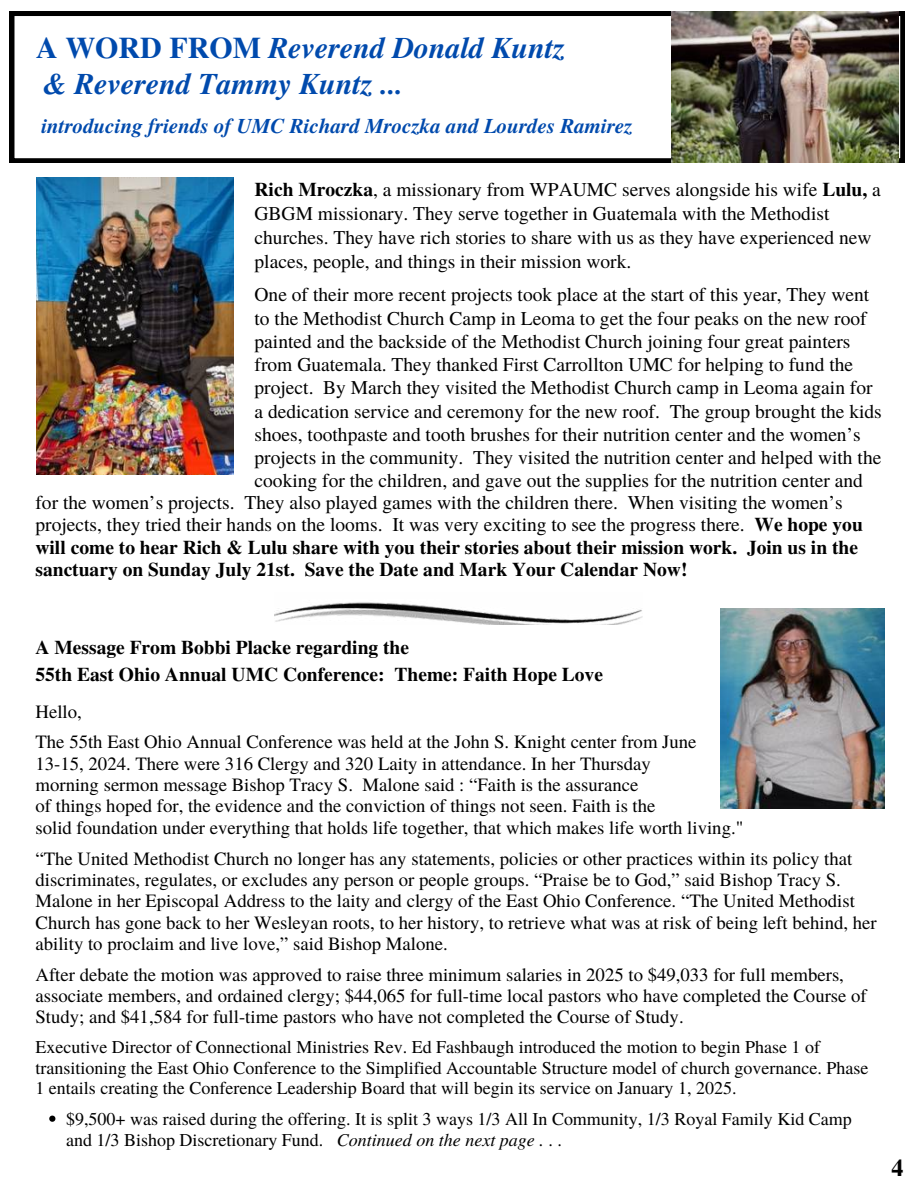
<style>
.page{position:relative;width:918px;height:1188px;background:#fff}
.page>*{position:absolute;margin:0;border:0;box-sizing:border-box;transform-origin:0 0}
.t1{font:italic 700 30px/36.8px "Te X Gyre Termes";color:#004aad}
.t2{font:700 24px "Te X Gyre Termes";color:#000}
.t3{font:italic 700 21px "Te X Gyre Termes";color:#004aad}
.t4{font:19.5px/23.2px "Te X Gyre Termes";color:#000}
.t5{font:700 19.5px/26.8px "Te X Gyre Termes";color:#000}
.t6{font:18.75px/21.3px "Te X Gyre Termes";color:#000}
.t7{font:18px/20.5px "Te X Gyre Termes";color:#000}
.s1{font-style:normal}
.s2{font-weight:700}
.s3{font-style:italic}
</style>
<div class="page">
<img style="left:275px;top:602px;width:368px;height:22px">
<svg style="left:10px;top:12px;width:894px;height:150px"></svg>
<img style="left:671px;top:12px;width:227px;height:150px">
<img style="left:36px;top:178px;width:197px;height:297px">
<img style="left:721px;top:609px;width:164px;height:200px">
<svg style="left:49px;top:1116px;width:6px;height:6px"></svg>
<h3 class="t1" style="left:36px;top:28px;width:530px"><span class="s1">A WORD FROM</span> Reverend Donald Kuntz &amp; Reverend Tammy Kuntz ...</h3>
<h3 class="t3" style="left:41px;top:110px;width:593px">introducing friends of UMC Richard Mroczka and Lourdes Ramirez</h3>
<p class="t4" style="left:255px;top:177px;width:628px;line-height:23.7px"><span class="s2">Rich Mroczka</span>, a missionary from WPAUMC serves alongside his wife <span class="s2">Lulu,</span> a GBGM missionary. They serve together in Guatemala with the Methodist churches. They have rich stories to share with us as they have experienced new places, people, and things in their mission work.</p>
<p class="t4" style="left:255px;top:282px;width:629px">One of their more recent projects took place at the start of this year, They went to the Methodist Church Camp in Leoma to get the four peaks on the new roof painted and the backside of the Methodist Church joining four great painters from Guatemala. They thanked First Carrollton UMC for helping to fund the project. By March they visited the Methodist Church camp in Leoma again for a dedication service and ceremony for the new roof. The group brought the kids shoes, toothpaste and tooth brushes for their nutrition center and the women’s projects in the community. They visited the nutrition center and helped with the cooking for the children, and gave out the supplies for the nutrition center and</p>
<h2 class="t4" style="left:36px;top:490px;width:829px;line-height:22.5px">for the women’s projects. They also played games with the children there. When visiting the women’s projects, they tried their hands on the looms. It was very exciting to see the progress there. <span class="s2">We hope you will come to hear Rich &amp; Lulu share with you their stories about their mission work. Join us in the sanctuary on Sunday July 21st. Save the Date and Mark Your Calendar Now!</span></h2>
<p class="t5" style="left:36px;top:633px;width:569px">A Message From Bobbi Placke regarding the<br>55th East Ohio Annual UMC Conference: Theme: Faith Hope Love</p>
<p class="t6" style="left:36px;top:700px;width:48px">Hello,</p>
<p class="t6" style="left:36px;top:731px;width:663px">The 55th East Ohio Annual Conference was held at the John S. Knight center from June</p>
<p class="t6" style="left:36px;top:752px;width:617px">13-15, 2024. There were 316 Clergy and 320 Laity in attendance. In her Thursday</p>
<p class="t6" style="left:36px;top:773px;width:604px">morning sermon message Bishop Tracy S. Malone said : “Faith is the assurance</p>
<p class="t6" style="left:36px;top:795px;width:622px">of things hoped for, the evidence and the conviction of things not seen. Faith is the</p>
<p class="t6" style="left:36px;top:816px;width:709px">solid foundation under everything that holds life together, that which makes life worth living."</p>
<p class="t6" style="left:36px;top:847px;width:843px">“The United Methodist Church no longer has any statements, policies or other practices within its policy that discriminates, regulates, or excludes any person or people groups. “Praise be to God,” said Bishop Tracy S.<br>Malone in her Episcopal Address to the laity and clergy of the East Ohio Conference. “The United Methodist Church has gone back to her Wesleyan roots, to her history, to retrieve what was at risk of being left behind, her ability to proclaim and live love,” said Bishop Malone.</p>
<p class="t6" style="left:36px;top:963px;width:833px">After debate the motion was approved to raise three minimum salaries in 2025 to $49,033 for full members, associate members, and ordained clergy; $44,065 for full-time local pastors who have completed the Course of<br>Study; and $41,584 for full-time pastors who have not completed the Course of Study.</p>
<p class="t7" style="left:36px;top:1036px;width:835px">Executive Director of Connectional Ministries Rev. Ed Fashbaugh introduced the motion to begin Phase 1 of transitioning the East Ohio Conference to the Simplified Accountable Structure model of church governance. Phase<br>1 entails creating the Conference Leadership Board that will begin its service on January 1, 2025.</p>
<p class="t7" style="left:66px;top:1108px;width:787px">$9,500+ was raised during the offering. It is split 3 ways 1/3 All In Community, 1/3 Royal Family Kid Camp and 1/3 Bishop Discretionary Fund. <span class="s3">Continued on the next page .</span> . .</p>
<h3 class="t2" style="left:891px;top:1149px;width:13px">4</h3>
</div>
